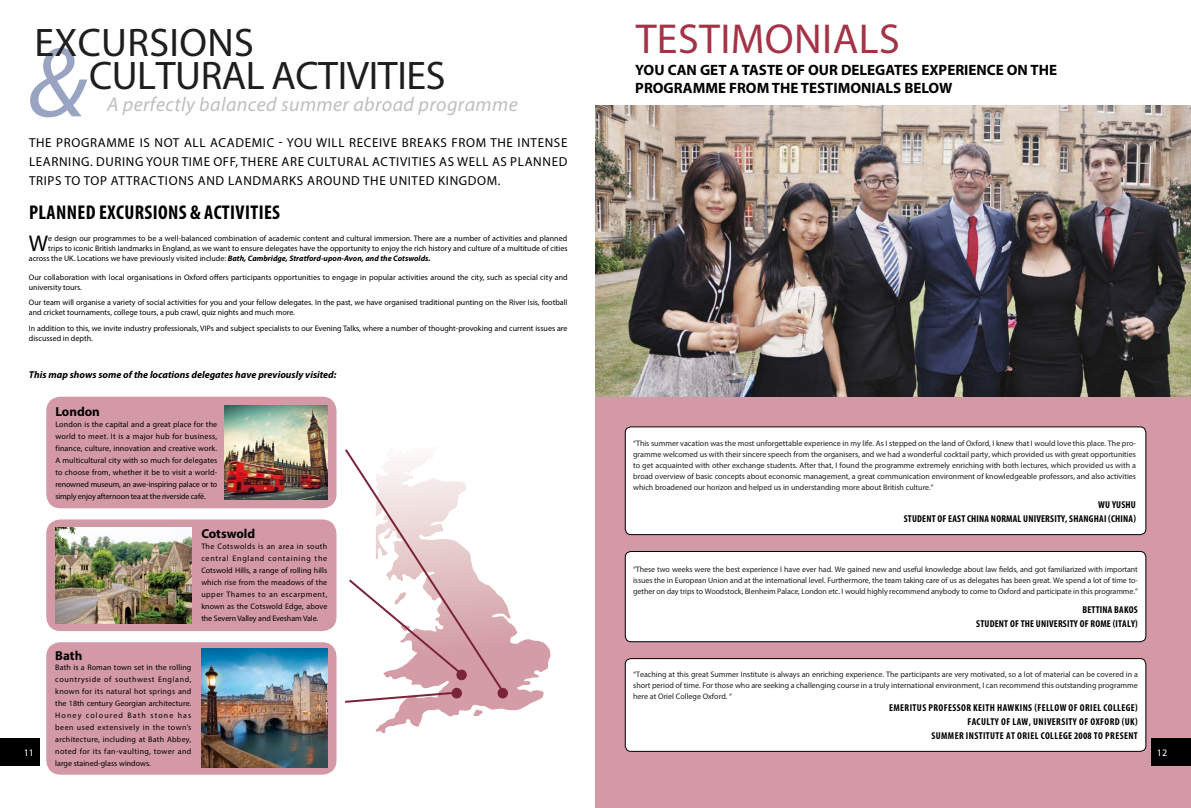
<style>
.page{position:relative;width:1191px;height:808px;background:#fff}
.page>*{position:absolute;margin:0;border:0;box-sizing:border-box;transform-origin:0 0}
.t1{font:italic 100px "Myriad Pro";color:#334985}
.t2{font:42px "Myriad Pro";letter-spacing:.01em;color:#a43347}
.t3{font:40px/33.3px "Myriad Pro";letter-spacing:-.01em;color:#1f1e1d}
.t4{font:22.8px "Myriad Pro";color:#000}
.t5{font:italic 20px "Myriad Pro";letter-spacing:.02em;color:#bebfc0}
.t6{font:700 condensed 20px "Myriad Pro";letter-spacing:.02em;color:#000}
.t7{font:700 15px/18px "Myriad Pro";color:#000}
.t8{font:13px/19px "Myriad Pro";letter-spacing:.05em;color:#000;text-align:justify}
.t9{font:700 13px "Myriad Pro";color:#000}
.t10{font:700 condensed 10px/14px "Myriad Pro";letter-spacing:.04em;color:#000;text-align:right}
.t11{font:700 condensed 10px/14px "Myriad Pro";letter-spacing:.02em;color:#000;text-align:right}
.t12{font:italic 700 10px "Myriad Pro";color:#000}
.t13{font:10px "Myriad Pro";color:#fff}
.t14{font:8px/12px "Myriad Pro";color:#000}
.t15{font:8px/11px "Myriad Pro";color:#1f1e1d;text-align:justify}
.s1{font-weight:700;font-style:italic}
</style>
<div class="page">
<svg style="left:473px;top:709px;width:10px;height:7px"></svg>
<div style="left:595px;top:386px;width:596px;height:422px;background:#d399a7"></div>
<div style="left:625px;top:427px;width:520px;height:108px;background:#fff;border-radius:6px"></div>
<div style="left:625px;top:426px;width:521px;height:109px;border:1px solid #000;border-radius:6px"></div>
<div style="left:0;top:738px;width:40px;height:27px;background:#000"></div>
<img style="left:595px;top:106px;width:596px;height:291px">
<div style="left:625px;top:659px;width:520px;height:92px;background:#fff;border-radius:6px"></div>
<div style="left:625px;top:658px;width:521px;height:94px;border:1px solid #000;border-radius:6px"></div>
<div style="left:625px;top:551px;width:520px;height:91px;background:#fff;border-radius:6px"></div>
<div style="left:625px;top:551px;width:521px;height:91px;border:1px solid #000;border-radius:6px"></div>
<div style="left:1151px;top:738px;width:40px;height:27px;background:#000"></div>
<div style="left:498px;top:688px;width:9px;height:10px;background:#7a2339;border-radius:50%"></div>
<div style="left:498px;top:688px;width:9px;height:10px;border:1px solid #7a2339;border-radius:50%"></div>
<div style="left:452px;top:688px;width:9px;height:10px;background:#7a2339;border-radius:50%"></div>
<div style="left:452px;top:688px;width:9px;height:10px;border:1px solid #7a2339;border-radius:50%"></div>
<svg style="left:345px;top:449px;width:160px;height:244px"></svg>
<svg style="left:347px;top:449px;width:117px;height:227px"></svg>
<svg style="left:345px;top:691px;width:111px;height:13px"></svg>
<div style="left:46px;top:642px;width:290px;height:133px;background:#d399a7;border-radius:14px"></div>
<img style="left:201px;top:649px;width:126px;height:118px">
<div style="left:46px;top:519px;width:290px;height:112px;background:#d399a7;border-radius:14px"></div>
<img style="left:55px;top:527px;width:136px;height:97px">
<div style="left:46px;top:397px;width:290px;height:111px;background:#d399a7;border-radius:14px"></div>
<img style="left:225px;top:405px;width:102px;height:95px">
<h3 class="t3" style="left:89px;top:25px;width:358px;text-indent:-55px">EXCURSIONS<br>CULTURAL ACTIVITIES</h3>
<h1 class="t1" style="left:28px;top:21px;width:60px">&amp;</h1>
<h3 class="t5" style="left:107px;top:92px;width:412px">A perfectly balanced summer abroad programme</h3>
<h3 class="t8" style="left:29px;top:132px;width:540px">THE PROGRAMME IS NOT ALL ACADEMIC - YOU WILL RECEIVE BREAKS FROM THE INTENSE LEARNING. DURING YOUR TIME OFF, THERE ARE CULTURAL ACTIVITIES AS WELL AS PLANNED TRIPS TO TOP ATTRACTIONS AND LANDMARKS AROUND THE UNITED KINGDOM.</h3>
<h3 class="t6" style="left:29px;top:200px;width:253px">PLANNED EXCURSIONS &amp; ACTIVITIES</h3>
<h3 class="t4" style="left:29px;top:229px;width:21px">W</h3>
<p class="t14" style="left:48px;top:232px;width:520px">e design our programmes to be a well-balanced combination of academic content and cultural immersion. There are a number of activities and planned</p>
<p class="t14" style="left:48px;top:242px;width:521px">trips to iconic British landmarks in England, as we want to ensure delegates have the opportunity to enjoy the rich history and culture of a multitude of cities</p>
<p class="t14" style="left:29px;top:252px;width:403px">across the UK. Locations we have previously visited include: <span class="s1">Bath, Cambridge, Stratford-upon-Avon, and the Cotswolds.</span></p>
<p class="t14" style="left:29px;top:272px;width:540px;line-height:10px">Our collaboration with local organisations in Oxford offers participants opportunities to engage in popular activities around the city, such as special city and university tours.</p>
<p class="t14" style="left:29px;top:297px;width:540px;line-height:10px">Our team will organise a variety of social activities for you and your fellow delegates. In the past, we have organised traditional punting on the River Isis, football and cricket tournaments, college tours, a pub crawl, quiz nights and much more.</p>
<p class="t14" style="left:29px;top:323px;width:540px;line-height:10px">In addition to this, we invite industry professionals, VIPs and subject specialists to our Evening Talks, where a number of thought-provoking and current issues are discussed in depth.</p>
<p class="t12" style="left:29px;top:368px;width:309px">This map shows some of the locations delegates have previously visited:</p>
<h3 class="t9" style="left:55px;top:403px;width:46px">London</h3>
<p class="t14" style="left:55px;top:418px;width:163px;text-align:justify">London is the capital and a great place for the world to meet. It is a major hub for business, finance, culture, innovation and creative work.<br>A multicultural city with so much for delegates to choose from, whether it be to visit a world&shy;renowned museum, an awe-inspiring palace or to simply enjoy afternoon tea at the riverside café.</p>
<p class="t13" style="left:24px;top:746px;width:12px">11</p>
<h3 class="t9" style="left:201px;top:525px;width:55px">Cotswold</h3>
<p class="t14" style="left:201px;top:540px;width:127px;text-align:justify">The Cotswolds is an area in south central England containing the Cotswold Hills, a range of rolling hills which rise from the meadows of the upper Thames to an escarpment, known as the Cotswold Edge, above the Severn Valley and Evesham Vale.</p>
<h3 class="t9" style="left:55px;top:647px;width:29px">Bath</h3>
<p class="t14" style="left:55px;top:662px;width:138px;text-align:justify">Bath is a Roman town set in the rolling countryside of southwest England, known for its natural hot springs and the 18th century Georgian architecture.<br>Honey coloured Bath stone has been used extensively in the town’s architecture, including at Bath Abbey, noted for its fan-vaulting, tower and large stained-glass windows.</p>
<h2 class="t2" style="left:635px;top:13px;width:265px">TESTIMONIALS</h2>
<h3 class="t7" style="left:635px;top:60px;width:423px">YOU CAN GET A TASTE OF OUR DELEGATES EXPERIENCE ON THE<br>PROGRAMME FROM THE TESTIMONIALS BELOW</h3>
<p class="t15" style="left:633px;top:438px;width:504px">“This summer vacation was the most unforgettable experience in my life. As I stepped on the land of Oxford, I knew that I would love this place. The pro&shy;gramme welcomed us with their sincere speech from the organisers, and we had a wonderful cocktail party, which provided us with great opportunities to get acquainted with other exchange students. After that, I found the programme extremely enriching with both lectures, which provided us with a broad overview of basic concepts about economic management, a great communication environment of knowledgeable professors, and also activities which broadened our horizon and helped us in understanding more about British culture.”</p>
<p class="t11" style="left:903px;top:498px;width:234px">WU YUSHU<br>STUDENT OF EAST CHINA NORMAL UNIVERSITY, SHANGHAI (CHINA)</p>
<p class="t15" style="left:633px;top:563px;width:506px">“These two weeks were the best experience I have ever had. We gained new and useful knowledge about law fields, and got familiarized with important issues the in European Union and at the international level. Furthermore, the team taking care of us as delegates has been great. We spend a lot of time to&shy;gether on day trips to Woodstock, Blenheim Palace, London etc. I would highly recommend anybody to come to Oxford and participate in this programme.”</p>
<p class="t11" style="left:976px;top:602px;width:163px">BETTINA BAKOS<br>STUDENT OF THE UNIVERSITY OF ROME (ITALY)</p>
<p class="t15" style="left:633px;top:668px;width:506px">“Teaching at this great Summer Institute is always an enriching experience. The participants are very motivated, so a lot of material can be covered in a short period of time. For those who are seeking a challenging course in a truly international environment, I can recommend this outstanding programme here at Oriel College Oxford. “</p>
<p class="t10" style="left:889px;top:701px;width:250px">EMERITUS PROFESSOR KEITH HAWKINS (FELLOW OF ORIEL COLLEGE)<br>FACULTY OF LAW, UNIVERSITY OF OXFORD (UK)<br>SUMMER INSTITUTE AT ORIEL COLLEGE 2008 TO PRESENT</p>
<p class="t13" style="left:1157px;top:746px;width:12px">12</p>
</div>
